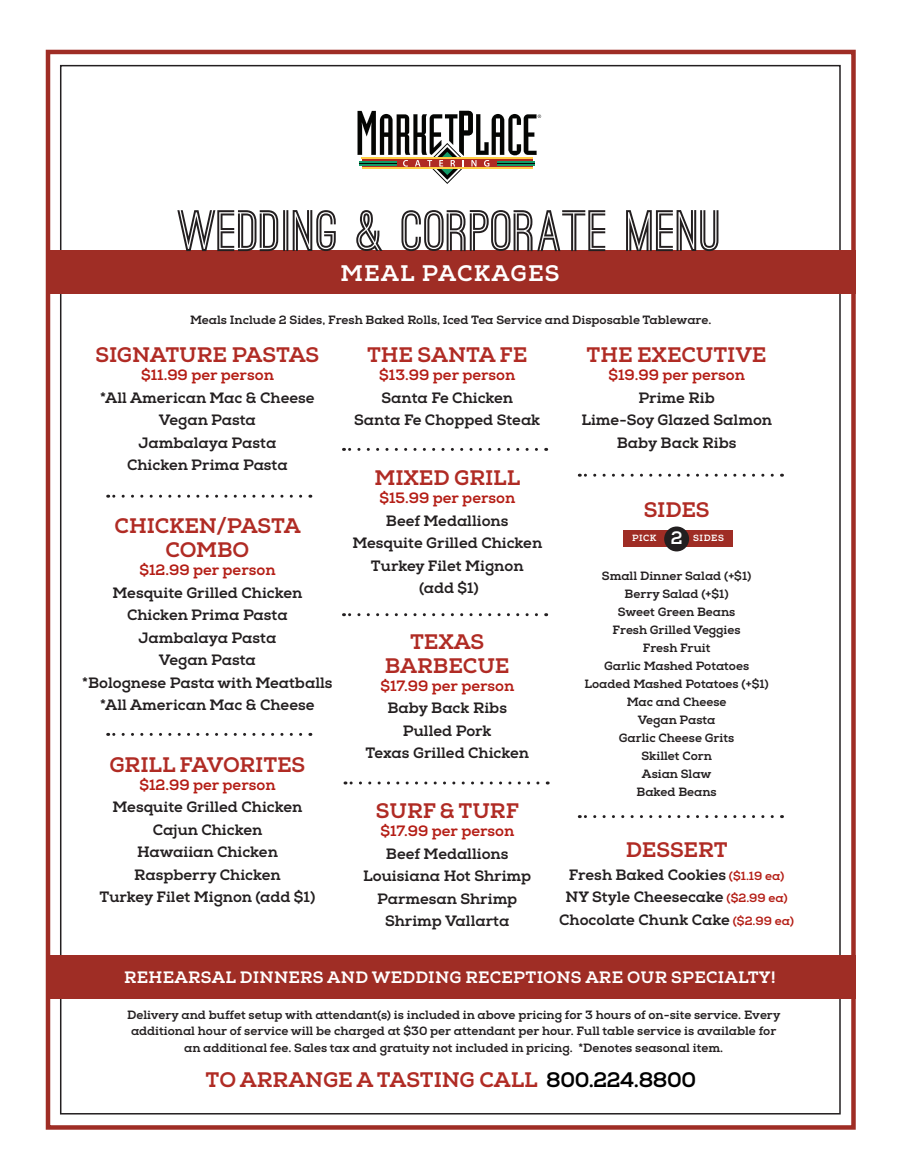
<style>
.page{position:relative;width:900px;height:1170px;background:#fff}
.page>*{position:absolute;margin:0;border:0;box-sizing:border-box;transform-origin:0 0}
.t1{font:700 55.5px "Ostrich Sans";color:#231f20}
.t2{font:700 22.5px "Nexa Slabx";letter-spacing:.05em;color:#fff}
.t3{font:700 21px/24px "Nexa Slabx";letter-spacing:-.005em;color:#b02b24;text-align:center}
.t4{font:700 18px "Nexa Slabx";color:#fff}
.t5{font:700 16.5px "Nexa Slabx";letter-spacing:.015em;color:#fff}
.t6{font:700 15px/22.5px "Nexa Slabx";color:#231f20;text-align:center}
.t7{font:700 15px "Nexa Slabx";color:#b41d15}
.t8{font:700 12px/18px "Nexa Slabx";color:#231f20;text-align:center}
.t9{font:700 9px "Nexa Slabx";letter-spacing:.065em;color:#fff}
.s1{font-size:12px;color:#b41d15}
.s2{color:#000}
</style>
<div class="page">
<div style="left:46px;top:50px;width:810px;height:1080px;border:4px solid #9f2d25"></div>
<div style="left:46px;top:956px;width:810px;height:43px;background:#9f2d25"></div>
<div style="left:46px;top:250px;width:810px;height:44px;background:#9f2d25"></div>
<svg style="left:358px;top:111px;width:183px;height:73px"></svg>
<div style="left:623px;top:531px;width:109px;height:16px;background:#9f2d25"></div>
<div style="left:664px;top:527px;width:25px;height:24px;background:#231f20;border-radius:50%"></div>
<svg style="left:108px;top:495px;width:193px;height:3px"></svg>
<svg style="left:108px;top:733px;width:193px;height:3px"></svg>
<svg style="left:343px;top:448px;width:194px;height:3px"></svg>
<svg style="left:343px;top:613px;width:194px;height:3px"></svg>
<svg style="left:345px;top:782px;width:193px;height:2px"></svg>
<svg style="left:579px;top:474px;width:193px;height:3px"></svg>
<svg style="left:579px;top:815px;width:193px;height:3px"></svg>
<h1 class="t1" style="left:177px;top:210px;width:547px">WEDDING &amp; CORPORATE MENU</h1>
<h2 class="t2" style="left:341px;top:259px;width:220px">MEAL PACKAGES</h2>
<p class="t8" style="left:190px;top:311px;width:523px">Meals Include 2 Sides, Fresh Baked Rolls, Iced Tea Service and Disposable Tableware.</p>
<h3 class="t3" style="left:96px;top:344px;width:225px">SIGNATURE PASTAS</h3>
<p class="t7" style="left:141px;top:366px;width:134px">$11.99 per person</p>
<p class="t6" style="left:100px;top:387px;width:216px">*All American Mac &amp; Cheese<br>Vegan Pasta<br>Jambalaya Pasta<br>Chicken Prima Pasta</p>
<h3 class="t3" style="left:115px;top:515px;width:188px">CHICKEN/PASTA<br>COMBO</h3>
<p class="t7" style="left:139px;top:561px;width:138px">$12.99 per person</p>
<p class="t6" style="left:82px;top:582px;width:252px">Mesquite Grilled Chicken<br>Chicken Prima Pasta<br>Jambalaya Pasta<br>Vegan Pasta<br>*Bolognese Pasta with Meatballs *All American Mac &amp; Cheese</p>
<h3 class="t3" style="left:109px;top:753px;width:197px">GRILL FAVORITES</h3>
<p class="t7" style="left:139px;top:776px;width:138px">$12.99 per person</p>
<p class="t6" style="left:99px;top:796px;width:217px">Mesquite Grilled Chicken<br>Cajun Chicken<br>Hawaiian Chicken<br>Raspberry Chicken<br>Turkey Filet Mignon (add $1)</p>
<h3 class="t3" style="left:367px;top:344px;width:162px">THE SANTA FE</h3>
<p class="t7" style="left:379px;top:366px;width:138px">$13.99 per person</p>
<p class="t6" style="left:354px;top:387px;width:188px">Santa Fe Chicken<br>Santa Fe Chopped Steak</p>
<h3 class="t3" style="left:374px;top:467px;width:148px">MIXED GRILL</h3>
<p class="t7" style="left:379px;top:489px;width:137px">$15.99 per person</p>
<p class="t6" style="left:352px;top:510px;width:191px">Beef Medallions<br>Mesquite Grilled Chicken<br>Turkey Filet Mignon (add $1)</p>
<h3 class="t3" style="left:385px;top:630px;width:126px">TEXAS<br>BARBECUE</h3>
<p class="t7" style="left:380px;top:677px;width:135px">$17.99 per person</p>
<p class="t6" style="left:366px;top:697px;width:165px">Baby Back Ribs<br>Pulled Pork<br>Texas Grilled Chicken</p>
<h3 class="t3" style="left:376px;top:800px;width:144px">SURF &amp; TURF</h3>
<p class="t7" style="left:380px;top:822px;width:135px">$17.99 per person</p>
<p class="t6" style="left:363px;top:843px;width:170px">Beef Medallions<br>Louisiana Hot Shrimp<br>Parmesan Shrimp<br>Shrimp Vallarta</p>
<h3 class="t3" style="left:587px;top:344px;width:181px">THE EXECUTIVE</h3>
<p class="t7" style="left:608px;top:366px;width:138px">$19.99 per person</p>
<p class="t6" style="left:581px;top:387px;width:192px">Prime Rib<br>Lime-Soy Glazed Salmon<br>Baby Back Ribs</p>
<h3 class="t3" style="left:644px;top:498px;width:67px">SIDES</h3>
<p class="t4" style="left:671px;top:527px;width:13px">2</p>
<p class="t9" style="left:632px;top:533px;width:26px">PICK</p>
<p class="t9" style="left:693px;top:533px;width:32px">SIDES</p>
<p class="t8" style="left:584px;top:567px;width:186px">Small Dinner Salad (+$1)<br>Berry Salad (+$1)<br>Sweet Green Beans<br>Fresh Grilled Veggies<br>Fresh Fruit<br>Garlic Mashed Potatoes<br>Loaded Mashed Potatoes (+$1)<br>Mac and Cheese<br>Vegan Pasta<br>Garlic Cheese Grits<br>Skillet Corn<br>Asian Slaw<br>Baked Beans</p>
<h3 class="t3" style="left:626px;top:839px;width:103px">DESSERT</h3>
<p class="t6" style="left:559px;top:864px;width:236px">Fresh Baked Cookies <span class="s1">($1.19 ea)<br></span>NY Style Cheesecake <span class="s1">($2.99 ea)<br></span>Chocolate Chunk Cake <span class="s1">($2.99 ea)</span></p>
<p class="t5" style="left:124px;top:967px;width:653px">REHEARSAL DINNERS AND WEDDING RECEPTIONS ARE OUR SPECIALTY!</p>
<p class="t8" style="left:127px;top:1006px;width:655px;line-height:16.5px">Delivery and buffet setup with attendant(s) is included in above pricing for 3 hours of on-site service. Every additional hour of service will be charged at $30 per attendant per hour. Full table service is available for an additional fee. Sales tax and gratuity not included in pricing. *Denotes seasonal item.</p>
<h3 class="t3" style="left:206px;top:1068px;width:492px">TO ARRANGE A TASTING CALL <span class="s2">800.224.8800</span></h3>
</div>
